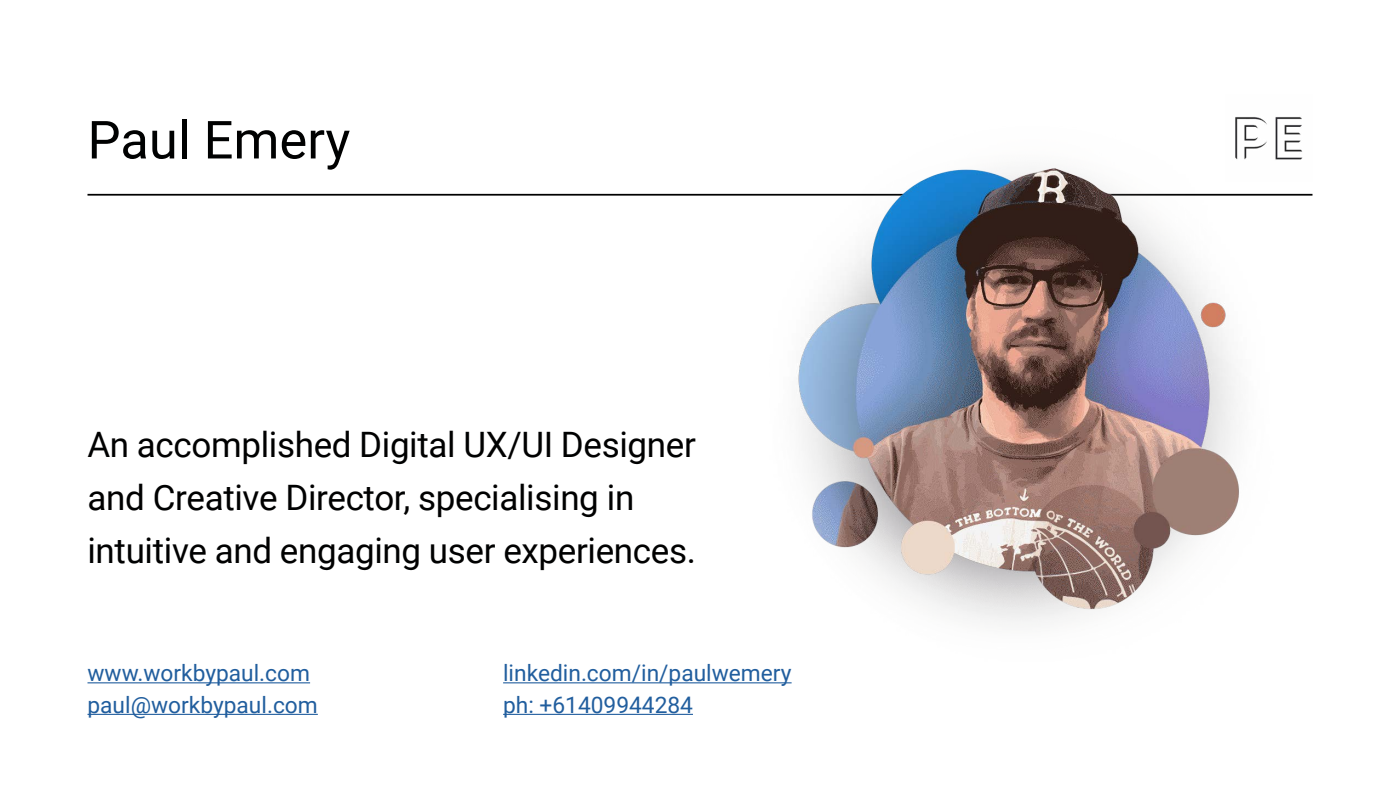
<style>
.page{position:relative;width:1400px;height:788px;background:#fff}
.page>*{position:absolute;margin:0;border:0;box-sizing:border-box;transform-origin:0 0}
.t1{font:52.5px "Roboto";color:#000101}
.t2{font:35px/52.5px "Roboto";letter-spacing:-.01em;color:#000101}
.t3{font:22.75px/31.5px "Roboto";color:#215e9e}
</style>
<div class="page">
<hr style="left:503px;top:682px;width:289px;height:1px;background:#215e9e">
<hr style="left:503px;top:713px;width:190px;height:1px;background:#215e9e">
<hr style="left:88px;top:682px;width:222px;height:1px;background:#215e9e">
<hr style="left:88px;top:713px;width:230px;height:1px;background:#215e9e">
<hr style="left:88px;top:194px;width:1224px;height:1px;background:#000">
<img style="left:752px;top:168px;width:560px;height:455px">
<img style="left:1225px;top:117px;width:87px;height:65px">
<h1 class="t1" style="left:88px;top:103px;width:264px">Paul Emery</h1>
<p class="t2" style="left:88px;top:417px;width:610px">An accomplished Digital UX/UI Designer and Creative Director, specialising in intuitive and engaging user experiences.</p>
<p class="t3" style="left:88px;top:656px;width:232px">www.workbypaul.com paul@workbypaul.com</p>
<p class="t3" style="left:503px;top:656px;width:290px">linkedin.com/in/paulwemery ph: +61409944284</p>
</div>
